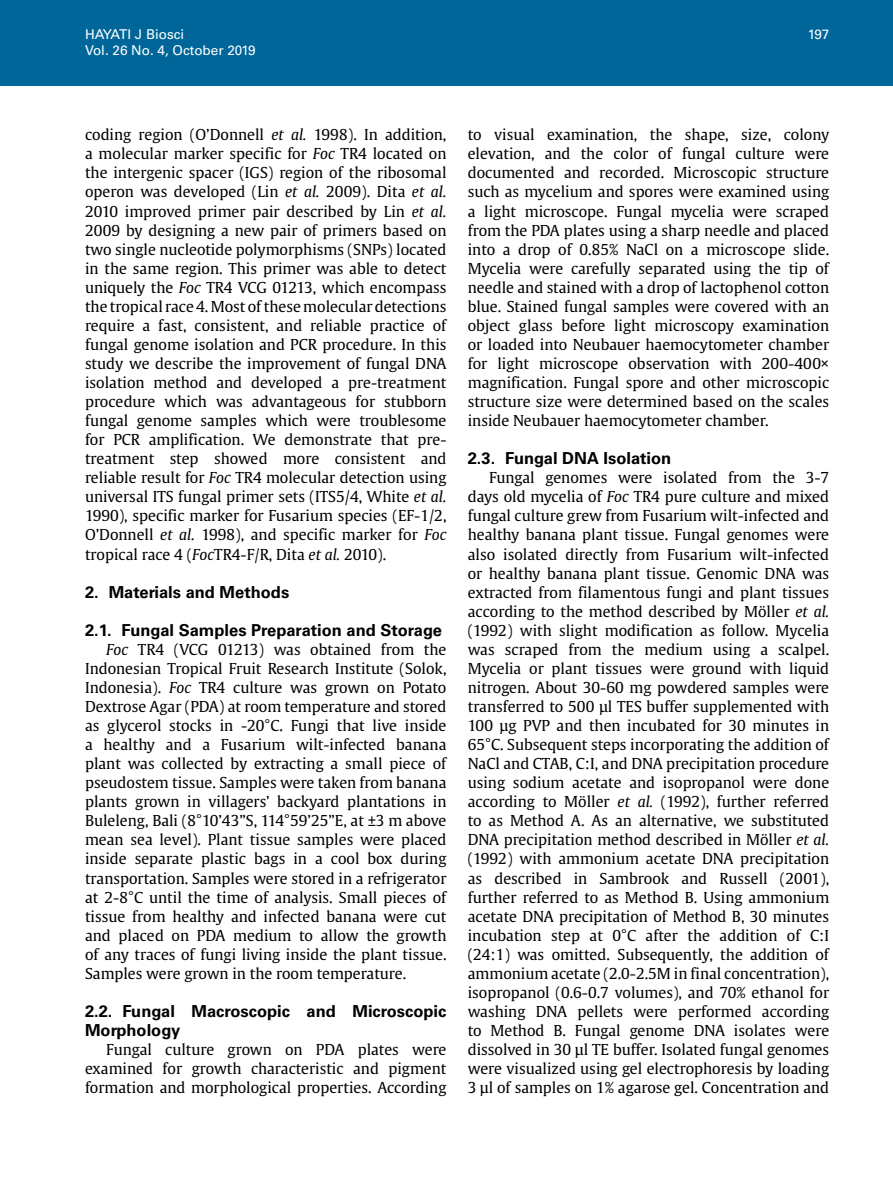
<style>
.page{position:relative;width:893px;height:1191px;background:#fff}
.page>*{position:absolute;margin:0;border:0;box-sizing:border-box;transform-origin:0 0}
.t1{font:700 16.5px/19px "Univers LT Std";color:#000}
.t2{font:15px/19px "Gulliver";color:#000;text-align:justify}
.t3{font:13.5px "Univers LT Std";color:#fff}
.s1{font-style:italic}
</style>
<div class="page">
<div style="left:0;top:0;width:893px;height:85px;background:#069"></div>
<p class="t3" style="left:85px;top:26px;width:101px">HAYATI J Biosci</p>
<p class="t3" style="left:808px;top:26px;width:23px">197</p>
<p class="t3" style="left:85px;top:43px;width:172px">Vol. 26 No. 4, October 2019</p>
<p class="t2" style="left:85px;top:125px;width:363px">coding region (O’Donnell <span class="s1">et al.</span> 1998). In addition, a molecular marker specific for <span class="s1">Foc</span> TR4 located on the intergenic spacer (IGS) region of the ribosomal operon was developed (Lin <span class="s1">et al.</span> 2009). Dita <span class="s1">et al.<br></span>2010 improved primer pair described by Lin <span class="s1">et al.<br></span>2009 by designing a new pair of primers based on two single nucleotide polymorphisms (SNPs) located in the same region. This primer was able to detect uniquely the <span class="s1">Foc</span> TR4 VCG 01213, which encompass the tropical race 4. Most of these molecular detections require a fast, consistent, and reliable practice of fungal genome isolation and PCR procedure. In this study we describe the improvement of fungal DNA isolation method and developed a pre-treatment procedure which was advantageous for stubborn fungal genome samples which were troublesome for PCR amplification. We demonstrate that pre&shy;treatment step showed more consistent and reliable result for <span class="s1">Foc</span> TR4 molecular detection using universal ITS fungal primer sets (ITS5/4, White <span class="s1">et al.<br></span>1990), specific marker for Fusarium species (EF-1/2, O’Donnell <span class="s1">et al.</span> 1998), and specific marker for <span class="s1">Foc </span>tropical race 4 (<span class="s1">Foc</span>TR4-F/R, Dita <span class="s1">et al.</span> 2010).</p>
<p class="t1" style="left:85px;top:582px;width:206px">2. Materials and Methods</p>
<p class="t1" style="left:85px;top:620px;width:358px">2.1. Fungal Samples Preparation and Storage</p>
<p class="t2" style="left:85px;top:640px;width:363px;text-indent:21px"><span class="s1">Foc</span> TR4 (VCG 01213) was obtained from the Indonesian Tropical Fruit Research Institute (Solok, Indonesia). <span class="s1">Foc</span> TR4 culture was grown on Potato Dextrose Agar (PDA) at room temperature and stored as glycerol stocks in -20°C. Fungi that live inside a healthy and a Fusarium wilt-infected banana plant was collected by extracting a small piece of pseudostem tissue. Samples were taken from banana plants grown in villagers’ backyard plantations in Buleleng, Bali (8°10’43”S, 114°59’25”E, at ±3 m above mean sea level). Plant tissue samples were placed inside separate plastic bags in a cool box during transportation. Samples were stored in a refrigerator at 2-8°C until the time of analysis. Small pieces of tissue from healthy and infected banana were cut and placed on PDA medium to allow the growth of any traces of fungi living inside the plant tissue.<br>Samples were grown in the room temperature.</p>
<p class="t1" style="left:85px;top:1001px;width:363px">2.2. Fungal Macroscopic and Microscopic<br>Morphology</p>
<p class="t2" style="left:85px;top:1040px;width:363px;text-indent:21px">Fungal culture grown on PDA plates were examined for growth characteristic and pigment formation and morphological properties. According</p>
<p class="t2" style="left:468px;top:125px;width:363px">to visual examination, the shape, size, colony elevation, and the color of fungal culture were documented and recorded. Microscopic structure such as mycelium and spores were examined using a light microscope. Fungal mycelia were scraped from the PDA plates using a sharp needle and placed into a drop of 0.85% NaCl on a microscope slide.<br>Mycelia were carefully separated using the tip of needle and stained with a drop of lactophenol cotton blue. Stained fungal samples were covered with an object glass before light microscopy examination or loaded into Neubauer haemocytometer chamber for light microscope observation with 200-400× magnification. Fungal spore and other microscopic structure size were determined based on the scales inside Neubauer haemocytometer chamber.</p>
<p class="t1" style="left:468px;top:449px;width:205px">2.3. Fungal DNA Isolation</p>
<p class="t2" style="left:468px;top:468px;width:363px;text-indent:21px">Fungal genomes were isolated from the 3-7 days old mycelia of <span class="s1">Foc</span> TR4 pure culture and mixed fungal culture grew from Fusarium wilt-infected and healthy banana plant tissue. Fungal genomes were also isolated directly from Fusarium wilt-infected or healthy banana plant tissue. Genomic DNA was extracted from filamentous fungi and plant tissues according to the method described by Möller <span class="s1">et al. </span>(1992) with slight modification as follow. Mycelia was scraped from the medium using a scalpel.<br>Mycelia or plant tissues were ground with liquid nitrogen. About 30-60 mg powdered samples were transferred to 500 µl TES buffer supplemented with 100 µg PVP and then incubated for 30 minutes in 65°C. Subsequent steps incorporating the addition of NaCl and CTAB, C:I, and DNA precipitation procedure using sodium acetate and isopropanol were done according to Möller <span class="s1">et al.</span> (1992), further referred to as Method A. As an alternative, we substituted DNA precipitation method described in Möller <span class="s1">et al. </span>(1992) with ammonium acetate DNA precipitation as described in Sambrook and Russell (2001), further referred to as Method B. Using ammonium acetate DNA precipitation of Method B, 30 minutes incubation step at 0°C after the addition of C:I (24:1) was omitted. Subsequently, the addition of ammonium acetate (2.0-2.5M in final concentration), isopropanol (0.6-0.7 volumes), and 70% ethanol for washing DNA pellets were performed according to Method B. Fungal genome DNA isolates were dissolved in 30 µl TE buffer. Isolated fungal genomes were visualized using gel electrophoresis by loading 3 µl of samples on 1% agarose gel. Concentration and</p>
</div>
